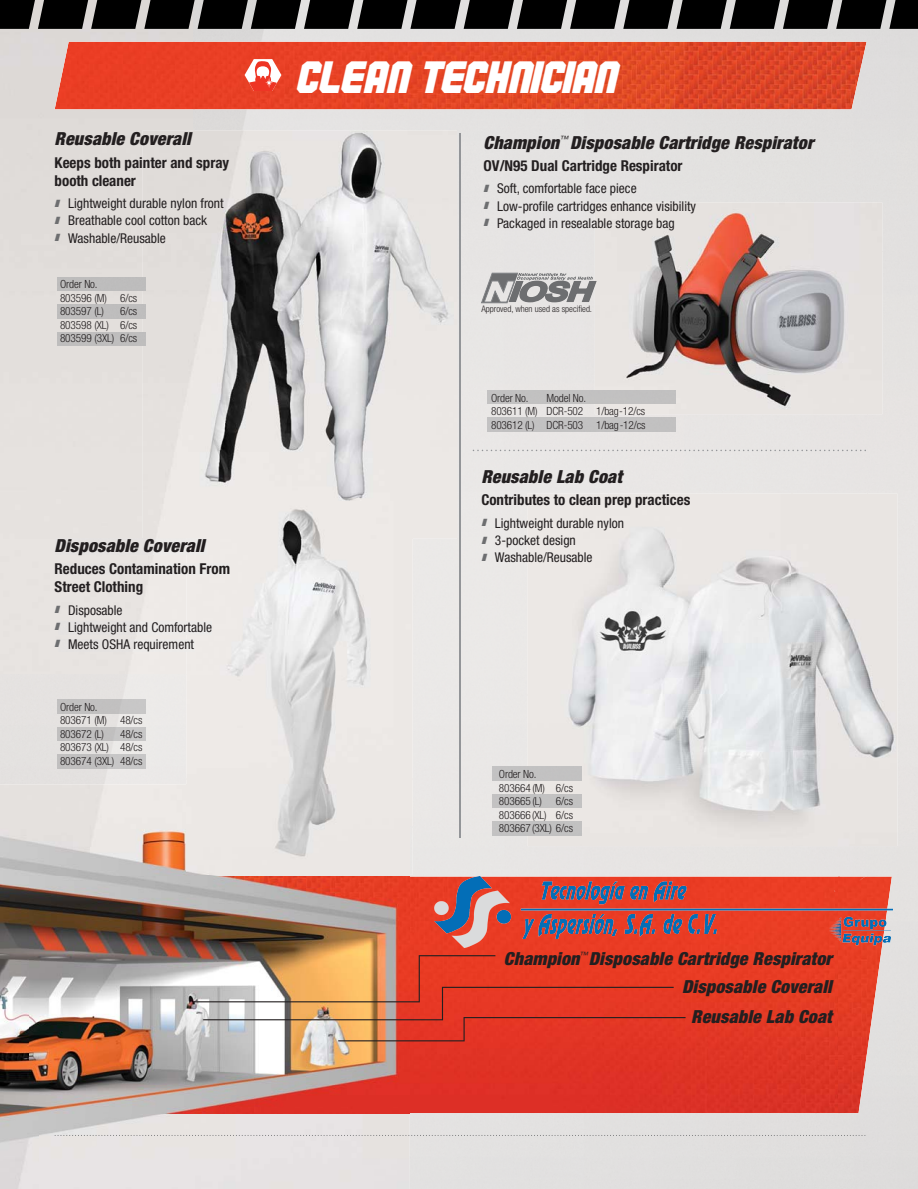
<style>
.page{position:relative;width:918px;height:1189px;background:#fff}
.page>*{position:absolute;margin:0;border:0;box-sizing:border-box;transform-origin:0 0}
.t1{font:45px "Commando";letter-spacing:-.02em;color:#fff}
.t2{font:italic 900 condensed 18px/28px "Helvetica Neue LT Std";letter-spacing:.01em;color:#231f20;text-align:right}
.t3{font:700 condensed 15px/18px "Helvetica Neue LT Std";color:#231f20}
.t4{font:condensed 13.5px/17.1px "Helvetica Neue LT Std";color:#231f20}
.t5{font:300 condensed 11.25px/13.5px "Helvetica Neue LT Std";letter-spacing:-.01em;color:#231f20}
.t6{font:300 condensed 9px "Helvetica Neue LT Std";color:#231f20}
.s1{color:#6d6e70}
.s2{color:#211d1d}
.s3{color:#211c1d}
.s4{color:#201c1c}
</style>
<div class="page">
<div style="left:457px;top:145px;width:151px;height:370px;background:#e7e5e4"></div>
<div style="left:409px;top:515px;width:147px;height:361px;background:#eae8e7"></div>
<div style="left:816px;top:1112px;width:51px;height:76px;background:#dfdddd"></div>
<div style="left:409px;top:1112px;width:407px;height:76px;background:#e1e0df"></div>
<div style="left:59px;top:622px;width:127px;height:12px;background:#e6e3e1"></div>
<div style="left:59px;top:639px;width:127px;height:12px;background:#e6e3e1"></div>
<img style="left:55px;top:42px;width:811px;height:67px">
<img style="left:40px;top:876px;width:852px;height:236px">
<hr style="left:459px;top:133px;width:1px;height:705px;background:#939598">
<img style="left:527px;top:493px;width:370px;height:353px">
<img style="left:595px;top:202px;width:287px;height:212px">
<img style="left:143px;top:130px;width:314px;height:408px">
<svg style="left:481px;top:273px;width:117px;height:30px"></svg>
<img style="left:0;top:784px;width:198px;height:101px">
<img style="left:198px;top:874px;width:211px;height:3px">
<img style="left:0;top:884px;width:40px;height:304px">
<img style="left:39px;top:1111px;width:370px;height:77px">
<svg style="left:54px;top:1134px;width:812px;height:1px"></svg>
<svg style="left:245px;top:59px;width:36px;height:32px"></svg>
<svg style="left:473px;top:449px;width:393px;height:2px"></svg>
<svg style="left:193px;top:954px;width:492px;height:87px"></svg>
<svg style="left:0;top:0;width:918px;height:29px"></svg>
<div style="left:488px;top:390px;width:188px;height:13px;background:#c2c1c1"></div>
<div style="left:488px;top:418px;width:188px;height:13px;background:#c2c1c2"></div>
<svg style="left:143px;top:305px;width:3px;height:13px"></svg>
<img style="left:493px;top:766px;width:88px;height:14px">
<img style="left:493px;top:794px;width:88px;height:13px">
<img style="left:493px;top:821px;width:88px;height:14px">
<img style="left:186px;top:501px;width:227px;height:325px">
<img style="left:409px;top:826px;width:4px;height:48px">
<img style="left:186px;top:784px;width:223px;height:90px">
<svg style="left:186px;top:639px;width:8px;height:12px"></svg>
<img style="left:434px;top:876px;width:459px;height:71px">
<h2 class="t2" style="left:55px;top:127px;width:138px">Reusable Coverall</h2>
<p class="t3" style="left:55px;top:155px;width:176px">Keeps both painter and spray booth cleaner</p>
<p class="t4" style="left:55px;top:196px;width:171px"><span class="s1">❚</span> Lightweight durable nylon front <span class="s1">❚</span> Breathable cool cotton back<br><span class="s1">❚</span> Washable/Reusable</p>
<p class="t5" style="left:60px;top:279px;width:79px">Order No.<br>803596 (M) 6/cs<br>803597 (L)</p>
<p class="t5" style="left:60px;top:306px;width:79px;text-align:justify;text-indent:60px">6/cs 803598 (XL) 6/cs 803599 (3XL) 6/cs</p>
<h2 class="t2" style="left:55px;top:533px;width:151px">Disposable Cove<span class="s2">r</span><span class="s3">all</span></h2>
<p class="t3" style="left:55px;top:561px;width:177px">Reduces Contaminati<span class="s2">on</span> <span class="s3">Fr</span><span class="s4">om<br></span>Street Clothing</p>
<p class="t4" style="left:55px;top:603px;width:159px"><span class="s1">❚</span> Disposable<br><span class="s1">❚</span> Lightweight and Comfortable <span class="s1">❚</span> Meets OSHA requirement</p>
<p class="t5" style="left:60px;top:701px;width:84px">Order No.<br>803671 (M) 48/cs<br>803672 (L)</p>
<p class="t5" style="left:60px;top:728px;width:84px;text-align:justify;text-indent:60px">48/cs 803673 (XL) 48/cs 803674 (3XL) 48/cs</p>
<h1 class="t1" style="left:297px;top:62px;width:323px">CLEAN TECHNICIAN</h1>
<h2 class="t2" style="left:483px;top:130px;width:331px">Champion<sup>™</sup> Disposable Cartridge Respirator</h2>
<p class="t3" style="left:483px;top:158px;width:200px">OV/N95 Dual Cartridge Respirator</p>
<p class="t4" style="left:483px;top:182px;width:214px"><span class="s1">❚</span> Soft, comfortable face piece<br><span class="s1">❚</span> Low-profile cartridges enhance visibility <span class="s1">❚</span> Packaged in resealable storage bag</p>
<p class="t6" style="left:481px;top:306px;width:112px">Approved, when used as specified.</p>
<p class="t5" style="left:491px;top:392px;width:39px">Order No.</p>
<p class="t5" style="left:491px;top:392px;width:156px;text-align:center">Model No.<br>803611 (M) DCR-502 1/bag-12/cs<br>803612 (L) DCR-503 1/bag-12/cs</p>
<h2 class="t2" style="left:481px;top:464px;width:142px">Reusable Lab Coat</h2>
<p class="t3" style="left:481px;top:492px;width:210px">Contributes to clean prep practices</p>
<p class="t4" style="left:481px;top:516px;width:144px"><span class="s1">❚</span> Lightweight durable nylon <span class="s1">❚</span> 3-pocket design<br><span class="s1">❚</span> Washable/Reusable</p>
<p class="t5" style="left:499px;top:768px;width:76px">Order No.<br>803664 (M) 6/cs<br>803665 (L) 6/cs<br>803666 (XL) 6/cs<br>803667 (3XL) 6/cs</p>
<h2 class="t2" style="left:504px;top:945px;width:329px">Champion<sup>™</sup> Disposable Cartridge Respirator<br>Disposable Coverall</h2>
<h2 class="t2" style="left:691px;top:1004px;width:142px">Reusable Lab Coat</h2>
</div>
